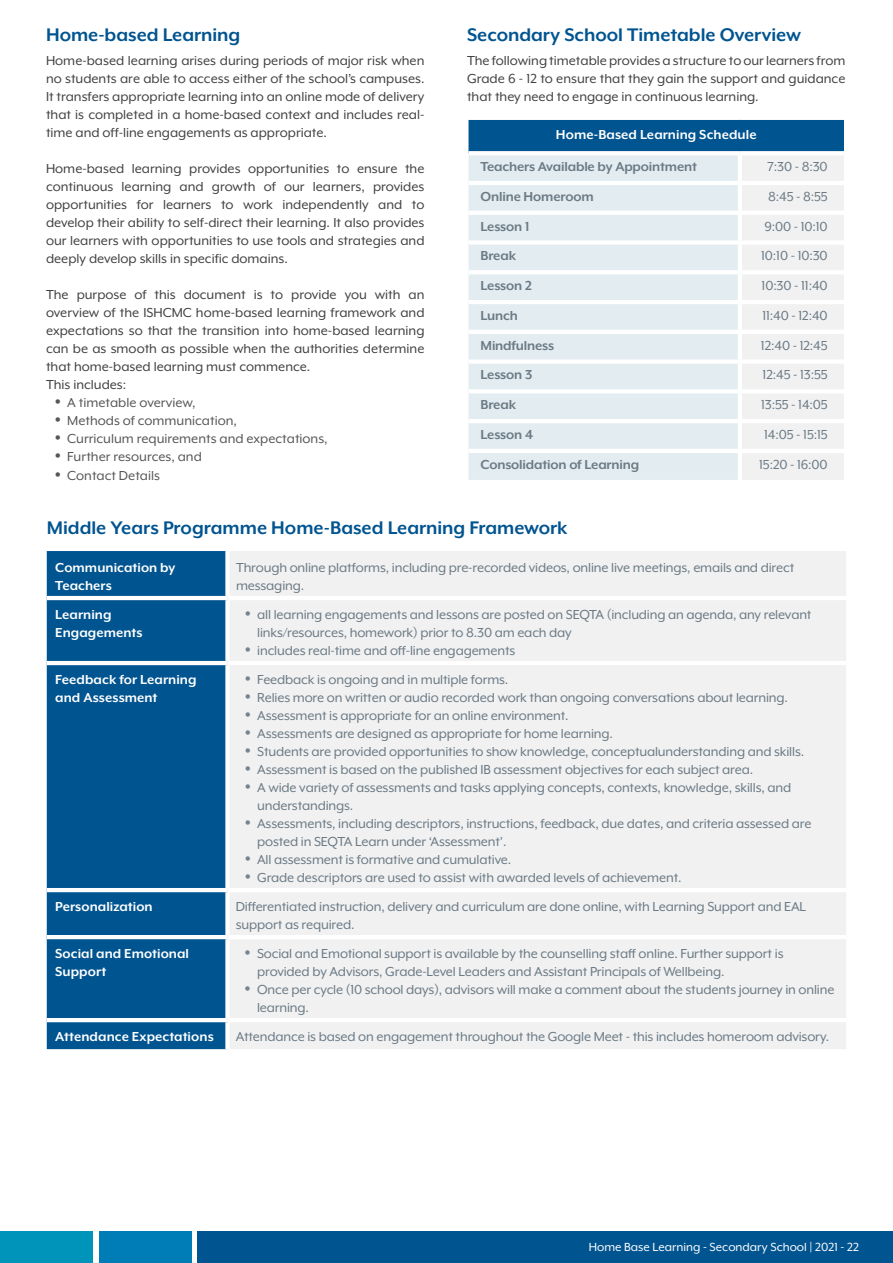
<style>
.page{position:relative;width:893px;height:1263px;background:#fff}
.page>*{position:absolute;margin:0;border:0;box-sizing:border-box;transform-origin:0 0}
.t1{font:700 21px "Mr Eaves XL Mod OT";color:#005490}
.t2{font:15px/18px "Mr Eaves XL Mod OT";letter-spacing:-.01em;color:#6b7a84}
.t3{font:15px/18px "Mr Eaves XL Mod OT";color:#414042;text-align:justify}
.t4{font:700 15px/18px "Mr Eaves XL Mod OT";letter-spacing:.005em;color:#fff}
.t5{font:700 15px "Mr Eaves XL Mod OT";letter-spacing:-.01em;color:#6b7a84}
.t6{font:15px/18px "Mr Eaves XL Mod OT";color:#565659}
.t7{font:13.5px "Mr Eaves XL Mod OT";color:#fff}
</style>
<div class="page">
<div style="left:0;top:1231px;width:92px;height:32px;background:#0094bb"></div>
<div style="left:99px;top:1231px;width:92px;height:32px;background:#007db7"></div>
<div style="left:197px;top:1231px;width:696px;height:32px;background:#005490"></div>
<div style="left:468px;top:119px;width:377px;height:34px;background:#005490"></div>
<div style="left:468px;top:155px;width:270px;height:325px;background:#e2ecf1"></div>
<hr style="left:467px;top:118px;width:273px;height:2px;background:#fff">
<hr style="left:740px;top:118px;width:105px;height:2px;background:#fff">
<hr style="left:844px;top:120px;width:1px;height:33px;background:#fff">
<div style="left:742px;top:153px;width:103px;height:327px;background:#f1f1f2"></div>
<svg style="left:468px;top:151px;width:272px;height:3px"></svg>
<svg style="left:740px;top:151px;width:104px;height:4px"></svg>
<hr style="left:468px;top:181px;width:272px;height:4px;background:#fff">
<hr style="left:740px;top:181px;width:104px;height:4px;background:#fff">
<hr style="left:468px;top:211px;width:272px;height:4px;background:#fff">
<hr style="left:740px;top:211px;width:104px;height:4px;background:#fff">
<div style="left:468px;top:240px;width:272px;height:5px;background:#fff"></div>
<div style="left:740px;top:240px;width:104px;height:5px;background:#fff"></div>
<hr style="left:468px;top:270px;width:272px;height:4px;background:#fff">
<hr style="left:740px;top:270px;width:104px;height:4px;background:#fff">
<hr style="left:468px;top:300px;width:272px;height:4px;background:#fff">
<hr style="left:740px;top:300px;width:104px;height:4px;background:#fff">
<hr style="left:468px;top:330px;width:272px;height:4px;background:#fff">
<hr style="left:740px;top:330px;width:104px;height:4px;background:#fff">
<div style="left:468px;top:359px;width:272px;height:5px;background:#fff"></div>
<div style="left:740px;top:359px;width:104px;height:5px;background:#fff"></div>
<hr style="left:468px;top:389px;width:272px;height:4px;background:#fff">
<hr style="left:740px;top:389px;width:104px;height:4px;background:#fff">
<hr style="left:468px;top:419px;width:272px;height:4px;background:#fff">
<hr style="left:740px;top:419px;width:104px;height:4px;background:#fff">
<hr style="left:468px;top:449px;width:272px;height:4px;background:#fff">
<hr style="left:740px;top:449px;width:104px;height:4px;background:#fff">
<div style="left:47px;top:551px;width:178px;height:498px;background:#005490"></div>
<div style="left:230px;top:551px;width:616px;height:498px;background:#f1f1f2"></div>
<hr style="left:47px;top:596px;width:180px;height:4px;background:#fff">
<hr style="left:227px;top:596px;width:619px;height:4px;background:#fff">
<hr style="left:47px;top:661px;width:180px;height:4px;background:#fff">
<hr style="left:227px;top:661px;width:619px;height:4px;background:#fff">
<hr style="left:47px;top:888px;width:180px;height:4px;background:#fff">
<hr style="left:227px;top:888px;width:619px;height:4px;background:#fff">
<hr style="left:47px;top:935px;width:180px;height:4px;background:#fff">
<hr style="left:227px;top:935px;width:619px;height:4px;background:#fff">
<hr style="left:47px;top:1018px;width:180px;height:4px;background:#fff">
<hr style="left:227px;top:1018px;width:619px;height:4px;background:#fff">
<svg style="left:246px;top:611px;width:4px;height:4px"></svg>
<svg style="left:246px;top:647px;width:4px;height:4px"></svg>
<svg style="left:246px;top:676px;width:4px;height:4px"></svg>
<svg style="left:246px;top:694px;width:4px;height:4px"></svg>
<svg style="left:246px;top:712px;width:4px;height:4px"></svg>
<svg style="left:246px;top:730px;width:4px;height:4px"></svg>
<svg style="left:246px;top:748px;width:4px;height:4px"></svg>
<svg style="left:246px;top:766px;width:4px;height:4px"></svg>
<svg style="left:246px;top:784px;width:4px;height:4px"></svg>
<svg style="left:246px;top:820px;width:4px;height:4px"></svg>
<svg style="left:246px;top:856px;width:4px;height:4px"></svg>
<svg style="left:246px;top:874px;width:4px;height:4px"></svg>
<svg style="left:246px;top:950px;width:4px;height:4px"></svg>
<svg style="left:246px;top:986px;width:4px;height:4px"></svg>
<h1 class="t1" style="left:46px;top:23px;width:196px">Home-based Learning</h1>
<p class="t3" style="left:46px;top:52px;width:380px">Home-based learning arises during periods of major risk when no students are able to access either of the school’s campuses.<br>It transfers appropriate learning into an online mode of delivery that is completed in a home-based context and includes real&shy;time and off-line engagements as appropriate.</p>
<p class="t3" style="left:46px;top:160px;width:380px">Home-based learning provides opportunities to ensure the continuous learning and growth of our learners, provides opportunities for learners to work independently and to develop their ability to self-direct their learning. It also provides our learners with opportunities to use tools and strategies and deeply develop skills in specific domains.</p>
<p class="t3" style="left:46px;top:286px;width:380px;text-align:left">The purpose of this document is to provide you with an overview of the ISHCMC home-based learning framework and expectations so that the transition into home-based learning can be as smooth as possible when the authorities determine that home-based learning must commence.<br>This includes:</p>
<p class="t6" style="left:67px;top:394px;width:262px">A timetable overview,<br>Methods of communication,<br>Curriculum requirements and expectations,<br>Further resources, and<br>Contact Details</p>
<h1 class="t1" style="left:467px;top:23px;width:336px">Secondary School Timetable Overview</h1>
<p class="t3" style="left:467px;top:52px;width:380px">The following timetable provides a structure to our learners from Grade 6 - 12 to ensure that they gain the support and guidance that they need to engage in continuous learning.</p>
<p class="t4" style="left:556px;top:126px;width:202px">Home-Based Learning Schedule</p>
<p class="t5" style="left:480px;top:158px;width:218px">Teachers Available by Appointment</p>
<p class="t2" style="left:767px;top:158px;width:62px">7:30 - 8:30</p>
<p class="t5" style="left:480px;top:188px;width:115px">Online Homeroom</p>
<p class="t2" style="left:768px;top:187px;width:61px">8:45 - 8:55</p>
<p class="t5" style="left:480px;top:218px;width:50px">Lesson 1</p>
<p class="t2" style="left:764px;top:217px;width:65px">9:00 - 10:10</p>
<p class="t5" style="left:480px;top:248px;width:37px">Break</p>
<p class="t2" style="left:761px;top:247px;width:68px">10:10 - 10:30</p>
<p class="t5" style="left:480px;top:277px;width:53px">Lesson 2</p>
<p class="t2" style="left:762px;top:277px;width:68px">10:30 - 11:40</p>
<p class="t5" style="left:480px;top:307px;width:39px">Lunch</p>
<p class="t2" style="left:762px;top:306px;width:67px">11:40 - 12:40</p>
<p class="t5" style="left:480px;top:337px;width:75px">Mindfulness</p>
<p class="t2" style="left:761px;top:336px;width:68px">12:40 - 12:45</p>
<p class="t5" style="left:480px;top:367px;width:53px">Lesson 3</p>
<p class="t2" style="left:763px;top:366px;width:67px">12:45 - 13:55</p>
<p class="t5" style="left:480px;top:396px;width:37px">Break</p>
<p class="t2" style="left:761px;top:396px;width:68px">13:55 - 14:05</p>
<p class="t5" style="left:480px;top:426px;width:54px">Lesson 4</p>
<p class="t2" style="left:764px;top:425px;width:65px">14:05 - 15:15</p>
<p class="t5" style="left:480px;top:456px;width:160px">Consolidation of Learning</p>
<p class="t2" style="left:759px;top:455px;width:70px">15:20 - 16:00</p>
<h1 class="t1" style="left:47px;top:516px;width:522px">Middle Years Programme Home-Based Learning Framework</h1>
<p class="t4" style="left:55px;top:558px;width:122px">Communication by<br>Teachers</p>
<p class="t2" style="left:236px;top:558px;width:560px">Through online platforms, including pre-recorded videos, online live meetings, emails and direct messaging.</p>
<p class="t4" style="left:55px;top:605px;width:89px">Learning<br>Engagements</p>
<p class="t2" style="left:257px;top:605px;width:556px">all learning engagements and lessons are posted on SEQTA (including an agenda, any relevant links/resources, homework) prior to 8.30 am each day<br>includes real-time and off-line engagements</p>
<p class="t4" style="left:55px;top:670px;width:143px">Feedback for Learning and Assessment</p>
<p class="t2" style="left:257px;top:670px;width:556px">Feedback is ongoing and in multiple forms.<br>Relies more on written or audio recorded work than ongoing conversations about learning.<br>Assessment is appropriate for an online environment.<br>Assessments are designed as appropriate for home learning.<br>Students are provided opportunities to show knowledge, conceptualunderstanding and skills.<br>Assessment is based on the published IB assessment objectives for each subject area.<br>A wide variety of assessments and tasks applying concepts, contexts, knowledge, skills, and understandings.<br>Assessments, including descriptors, instructions, feedback, due dates, and criteria assessed are posted in SEQTA Learn under ‘Assessment’.<br>All assessment is formative and cumulative.<br>Grade descriptors are used to assist with awarded levels of achievement.</p>
<p class="t4" style="left:55px;top:897px;width:99px">Personalization</p>
<p class="t2" style="left:236px;top:897px;width:572px">Differentiated instruction, delivery and curriculum are done online, with Learning Support and EAL support as required.</p>
<p class="t4" style="left:55px;top:944px;width:135px">Social and Emotional<br>Support</p>
<p class="t2" style="left:257px;top:944px;width:579px">Social and Emotional support is available by the counselling staff online. Further support is provided by Advisors, Grade-Level Leaders and Assistant Principals of Wellbeing.<br>Once per cycle (10 school days), advisors will make a comment about the students journey in online learning.</p>
<p class="t4" style="left:55px;top:1027px;width:160px">Attendance Expectations</p>
<p class="t2" style="left:236px;top:1027px;width:595px">Attendance is based on engagement throughout the Google Meet - this includes homeroom advisory.</p>
<p class="t7" style="left:589px;top:1239px;width:272px">Home Base Learning - Secondary School | 2021 - 22</p>
</div>
